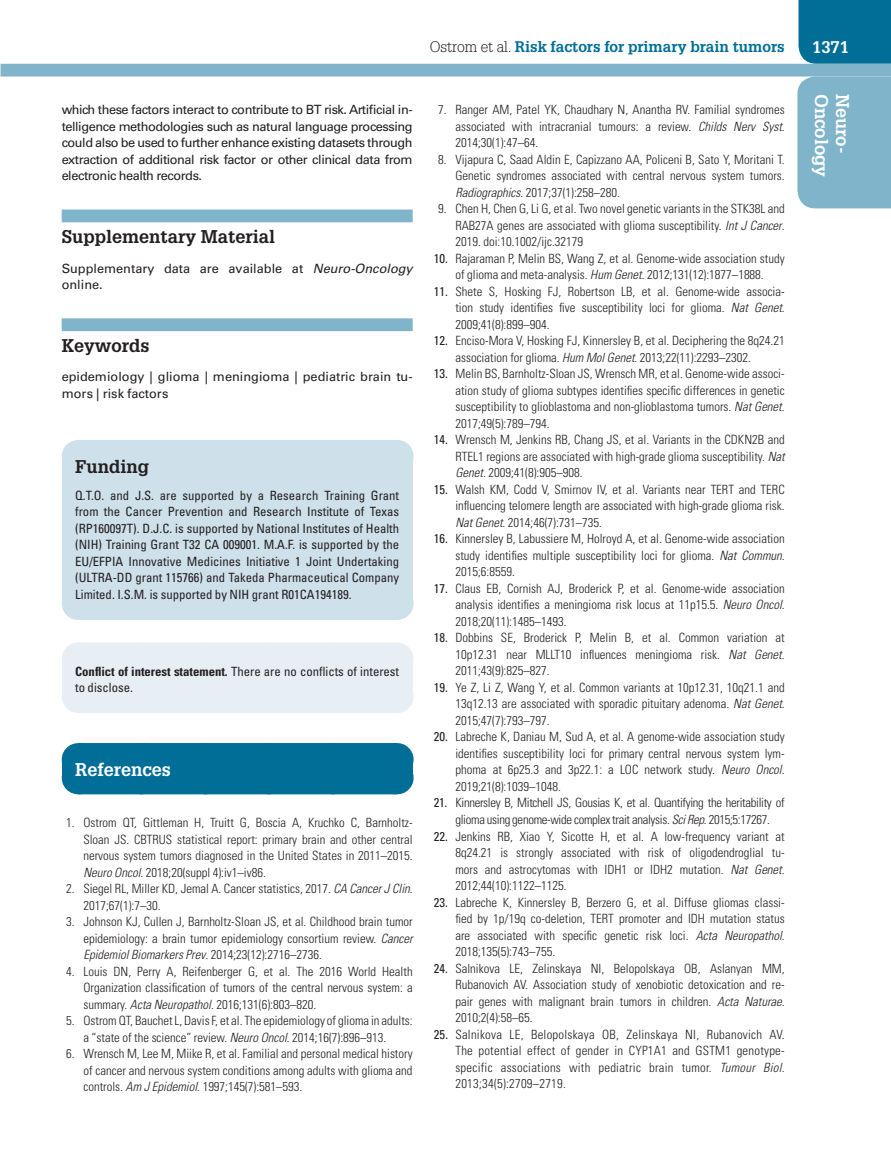
<style>
.page{position:relative;width:891px;height:1175px;background:#fff}
.page>*{position:absolute;margin:0;border:0;box-sizing:border-box;transform-origin:0 0}
.t1{font:700 18px "Glypha LT Std";color:#231f20}
.t2{font:700 18px "Glypha LT Std";color:#fff}
.t3{font:700 16.5px "Glypha LT Std";color:#fff}
.t4{font:700 15px "Glypha LT Std";color:#006e96}
.t5{font:300 condensed 12.75px/16.5px "Univers LT Std";color:#231f20;text-align:justify}
.t6{font:condensed 12.75px/16.5px "Univers LT Std";color:#231f20;text-align:justify}
.t7{font:12.75px/16.5px "Univers LT Std";color:#231f20}
.t8{font:300 condensed 12.75px/16.5px "Univers LT Std";letter-spacing:-.025em;color:#231f20;text-align:center}
.s1{font-style:italic}
.s2{font-weight:700}
.s3{font-weight:300;color:#231f20}
.s4{font-weight:400}
</style>
<div class="page">
<div style="left:799px;top:0;width:92px;height:64px;background:#006e96"></div>
<div style="left:1px;top:64px;width:890px;height:12px;background:#7fb4ca"></div>
<div style="left:797px;top:76px;width:94px;height:132px;background:#7fb4ca"></div>
<div style="left:62px;top:209px;width:351px;height:13px;background:#7fb4ca"></div>
<div style="left:62px;top:318px;width:351px;height:13px;background:#7fb4ca"></div>
<div style="left:62px;top:457px;width:351px;height:33px;background:#cee0ea"></div>
<div style="left:78px;top:440px;width:318px;height:33px;background:#cee0ea"></div>
<hr style="left:396px;top:440px;width:1px;height:33px;background:#cee0ea">
<div style="left:62px;top:488px;width:351px;height:114px;background:#cee0ea"></div>
<div style="left:78px;top:587px;width:318px;height:33px;background:#cee0ea"></div>
<hr style="left:396px;top:587px;width:1px;height:33px;background:#cee0ea">
<div style="left:62px;top:658px;width:351px;height:37px;background:#e8eff4"></div>
<div style="left:78px;top:642px;width:318px;height:33px;background:#e8eff4"></div>
<hr style="left:396px;top:642px;width:1px;height:33px;background:#e8eff4">
<div style="left:78px;top:680px;width:318px;height:33px;background:#e8eff4"></div>
<svg style="left:146px;top:642px;width:218px;height:1px"></svg>
<hr style="left:396px;top:680px;width:1px;height:33px;background:#e8eff4">
<div style="left:62px;top:760px;width:351px;height:16px;background:#006e96"></div>
<div style="left:78px;top:743px;width:318px;height:33px;background:#006e96"></div>
<hr style="left:396px;top:743px;width:1px;height:33px;background:#006e96">
<div style="left:78px;top:761px;width:318px;height:33px;background:#006e96"></div>
<svg style="left:147px;top:743px;width:217px;height:1px"></svg>
<hr style="left:396px;top:761px;width:1px;height:33px;background:#006e96">
<p class="t7" style="left:62px;top:102px;width:353px;text-align:justify">which these factors interact to contribute to BT risk. Artificial in&shy;telligence methodologies such as natural language processing could also be used to further enhance existing datasets through extraction of additional risk factor or other clinical data from electronic health records.</p>
<h1 class="t1" style="left:62px;top:226px;width:215px">Supplementary Material</h1>
<p class="t7" style="left:62px;top:260px;width:352px">Supplementary data are available at <span class="s1">Neuro-Oncology </span>online.</p>
<h1 class="t1" style="left:62px;top:334px;width:89px">Keywords</h1>
<p class="t7" style="left:62px;top:369px;width:352px">epidemiology | glioma | meningioma | pediatric brain tu&shy;mors | risk factors</p>
<h1 class="t1" style="left:75px;top:455px;width:76px">Funding</h1>
<p class="t6" style="left:75px;top:487px;width:326px">Q.T.O. and J.S. are supported by a Research Training Grant from the Cancer Prevention and Research Institute of Texas (RP160097T). D.J.C. is supported by National Institutes of Health (NIH) Training Grant T32 CA 009001. M.A.F. is supported by the EU/EFPIA Innovative Medicines Initiative 1 Joint Undertaking (ULTRA-DD grant 115766) and Takeda Pharmaceutical Company Limited. I.S.M. is supported by NIH grant R01CA194189.</p>
<p class="t6" style="left:75px;top:662px;width:326px"><span class="s2">Conflict of interest statement.</span> There are no conflicts of interest to disclose.</p>
<h1 class="t2" style="left:75px;top:758px;width:97px">References</h1>
<p class="t5" style="left:83px;top:814px;width:331px;text-indent:-17px">1. Ostrom QT, Gittleman H, Truitt G, Boscia A, Kruchko C, Barnholtz-Sloan JS. CBTRUS statistical report: primary brain and other central nervous system tumors diagnosed in the United States in 2011–2015.<br><span class="s1">Neuro Oncol</span>. 2018;20(suppl 4):iv1–iv86.</p>
<p class="t5" style="left:83px;top:880px;width:331px;text-indent:-17px">2. Siegel RL, Miller KD, Jemal A. Cancer statistics, 2017. <span class="s1">CA Cancer J Clin</span>.<br>2017;67(1):7–30.</p>
<p class="t5" style="left:83px;top:913px;width:331px;text-indent:-17px">3. Johnson KJ, Cullen J, Barnholtz-Sloan JS, et al. Childhood brain tumor epidemiology: a brain tumor epidemiology consortium review. <span class="s1">Cancer Epidemiol Biomarkers Prev</span>. 2014;23(12):2716–2736.</p>
<p class="t5" style="left:83px;top:962px;width:331px;text-indent:-17px">4. Louis DN, Perry A, Reifenberger G, et al. The 2016 World Health Organization classification of tumors of the central nervous system: a summary. <span class="s1">Acta Neuropathol</span>. 2016;131(6):803–820.</p>
<p class="t5" style="left:83px;top:1012px;width:331px;text-indent:-17px">5. Ostrom QT, Bauchet L, Davis F, et al. The epidemiology of glioma in adults: a “state of the science” review. <span class="s1">Neuro Oncol</span>. 2014;16(7):896–913.</p>
<p class="t5" style="left:83px;top:1045px;width:331px;text-indent:-17px">6. Wrensch M, Lee M, Miike R, et al. Familial and personal medical history of cancer and nervous system conditions among adults with glioma and controls. <span class="s1">Am J Epidemiol</span>. 1997;145(7):581–593.</p>
<p class="t4" style="left:430px;top:37px;width:356px"><span class="s3">Ostrom et al.</span> Risk factors for primary brain tumors</p>
<p class="t3" style="left:812px;top:37px;width:38px">1371</p>
<p class="t5" style="left:455px;top:101px;width:331px;text-indent:-17px">7. Ranger AM, Patel YK, Chaudhary N, Anantha RV. Familial syndromes associated with intracranial tumours: a review. <span class="s1">Childs Nerv Syst</span>.<br>2014;30(1):47–64.</p>
<p class="t5" style="left:455px;top:151px;width:331px;text-indent:-17px">8. Vijapura C, Saad Aldin E, Capizzano AA, Policeni B, Sato Y, Moritani T.<br>Genetic syndromes associated with central nervous system tumors.<br><span class="s1">Radiographics</span>. 2017;37(1):258–280.</p>
<p class="t5" style="left:455px;top:200px;width:331px;text-indent:-17px">9. Chen H, Chen G, Li G, et al. Two novel genetic variants in the STK38L and RAB27A genes are associated with glioma susceptibility. <span class="s1">Int J Cancer</span>.<br>2019. doi:10.1002/ijc.32179</p>
<p class="t5" style="left:434px;top:250px;width:353px;text-align:center"><span class="s4">10.</span> Rajaraman P, Melin BS, Wang Z, et al. Genome-wide association study of glioma and meta-analysis. <span class="s1">Hum Genet</span>. 2012;131(12):1877–1888.</p>
<p class="t5" style="left:455px;top:283px;width:331px;text-indent:-22px"><span class="s4">11.</span> Shete S, Hosking FJ, Robertson LB, et al. Genome-wide associa&shy;tion study identifies five susceptibility loci for glioma. <span class="s1">Nat Genet</span>.<br>2009;41(8):899–904.</p>
<p class="t5" style="left:455px;top:332px;width:331px;text-indent:-22px"><span class="s4">12.</span> Enciso-Mora V, Hosking FJ, Kinnersley B, et al. Deciphering the 8q24.21 association for glioma. <span class="s1">Hum Mol Genet</span>. 2013;22(11):2293–2302.</p>
<p class="t5" style="left:455px;top:365px;width:331px;text-indent:-22px"><span class="s4">13.</span> Melin BS, Barnholtz-Sloan JS, Wrensch MR, et al. Genome-wide associ&shy;ation study of glioma subtypes identifies specific differences in genetic susceptibility to glioblastoma and non-glioblastoma tumors. <span class="s1">Nat Genet</span>.<br>2017;49(5):789–794.</p>
<p class="t5" style="left:455px;top:431px;width:331px;text-indent:-22px"><span class="s4">14.</span> Wrensch M, Jenkins RB, Chang JS, et al. Variants in the CDKN2B and RTEL1 regions are associated with high-grade glioma susceptibility. <span class="s1">Nat Genet</span>. 2009;41(8):905–908.</p>
<p class="t5" style="left:455px;top:481px;width:331px;text-indent:-22px"><span class="s4">15.</span> Walsh KM, Codd V, Smirnov IV, et al. Variants near TERT and TERC influencing telomere length are associated with high-grade glioma risk.<br><span class="s1">Nat Genet</span>. 2014;46(7):731–735.</p>
<p class="t5" style="left:455px;top:530px;width:331px;text-indent:-22px"><span class="s4">16.</span> Kinnersley B, Labussiere M, Holroyd A, et al. Genome-wide association study identifies multiple susceptibility loci for glioma. <span class="s1">Nat Commun</span>.<br>2015;6:8559.</p>
<p class="t5" style="left:455px;top:580px;width:331px;text-indent:-22px"><span class="s4">17.</span> Claus EB, Cornish AJ, Broderick P, et al. Genome-wide association analysis identifies a meningioma risk locus at 11p15.5. <span class="s1">Neuro Oncol</span>.<br>2018;20(11):1485–1493.</p>
<p class="t5" style="left:455px;top:629px;width:331px;text-indent:-22px"><span class="s4">18.</span> Dobbins SE, Broderick P, Melin B, et al. Common variation at 10p12.31 near MLLT10 influences meningioma risk. <span class="s1">Nat Genet</span>.<br>2011;43(9):825–827.</p>
<p class="t5" style="left:455px;top:679px;width:331px;text-indent:-22px"><span class="s4">19.</span> Ye Z, Li Z, Wang Y, et al. Common variants at 10p12.31, 10q21.1 and 13q12.13 are associated with sporadic pituitary adenoma. <span class="s1">Nat Genet</span>.<br>2015;47(7):793–797.</p>
<p class="t5" style="left:455px;top:728px;width:331px;text-indent:-22px"><span class="s4">20.</span> Labreche K, Daniau M, Sud A, et al. A genome-wide association study identifies susceptibility loci for primary central nervous system lym&shy;phoma at 6p25.3 and 3p22.1: a LOC network study. <span class="s1">Neuro Oncol</span>.<br>2019;21(8):1039–1048.</p>
<p class="t8" style="left:434px;top:794px;width:352px"><span class="s4">21.</span> Kinnersley B, Mitchell JS, Gousias K, et al. Quantifying the heritability of glioma using genome-wide complex trait analysis. <span class="s1">Sci Rep</span>. 2015;5:17267.</p>
<p class="t5" style="left:455px;top:827px;width:331px;text-indent:-22px"><span class="s4">22.</span> Jenkins RB, Xiao Y, Sicotte H, et al. A low-frequency variant at 8q24.21 is strongly associated with risk of oligodendroglial tu&shy;mors and astrocytomas with IDH1 or IDH2 mutation. <span class="s1">Nat Genet</span>.<br>2012;44(10):1122–1125.</p>
<p class="t5" style="left:455px;top:893px;width:331px;text-indent:-22px"><span class="s4">23.</span> Labreche K, Kinnersley B, Berzero G, et al. Diffuse gliomas classi&shy;fied by 1p/19q co-deletion, TERT promoter and IDH mutation status are associated with specific genetic risk loci. <span class="s1">Acta Neuropathol</span>.<br>2018;135(5):743–755.</p>
<p class="t5" style="left:455px;top:959px;width:331px;text-indent:-22px"><span class="s4">24.</span> Salnikova LE, Zelinskaya NI, Belopolskaya OB, Aslanyan MM, Rubanovich AV. Association study of xenobiotic detoxication and re&shy;pair genes with malignant brain tumors in children. <span class="s1">Acta Naturae</span>.<br>2010;2(4):58–65.</p>
<p class="t5" style="left:455px;top:1025px;width:331px;text-indent:-22px"><span class="s4">25.</span> Salnikova LE, Belopolskaya OB, Zelinskaya NI, Rubanovich AV.<br>The potential effect of gender in CYP1A1 and GSTM1 genotype&shy;specific associations with pediatric brain tumor. <span class="s1">Tumour Biol</span>.<br>2013;34(5):2709–2719.</p>
<h1 class="t2" style="left:833px;top:94px;width:85px;rotate:90deg">Oncology</h1>
<h1 class="t2" style="left:854px;top:94px;width:61px;rotate:90deg">Neuro-</h1>
</div>
